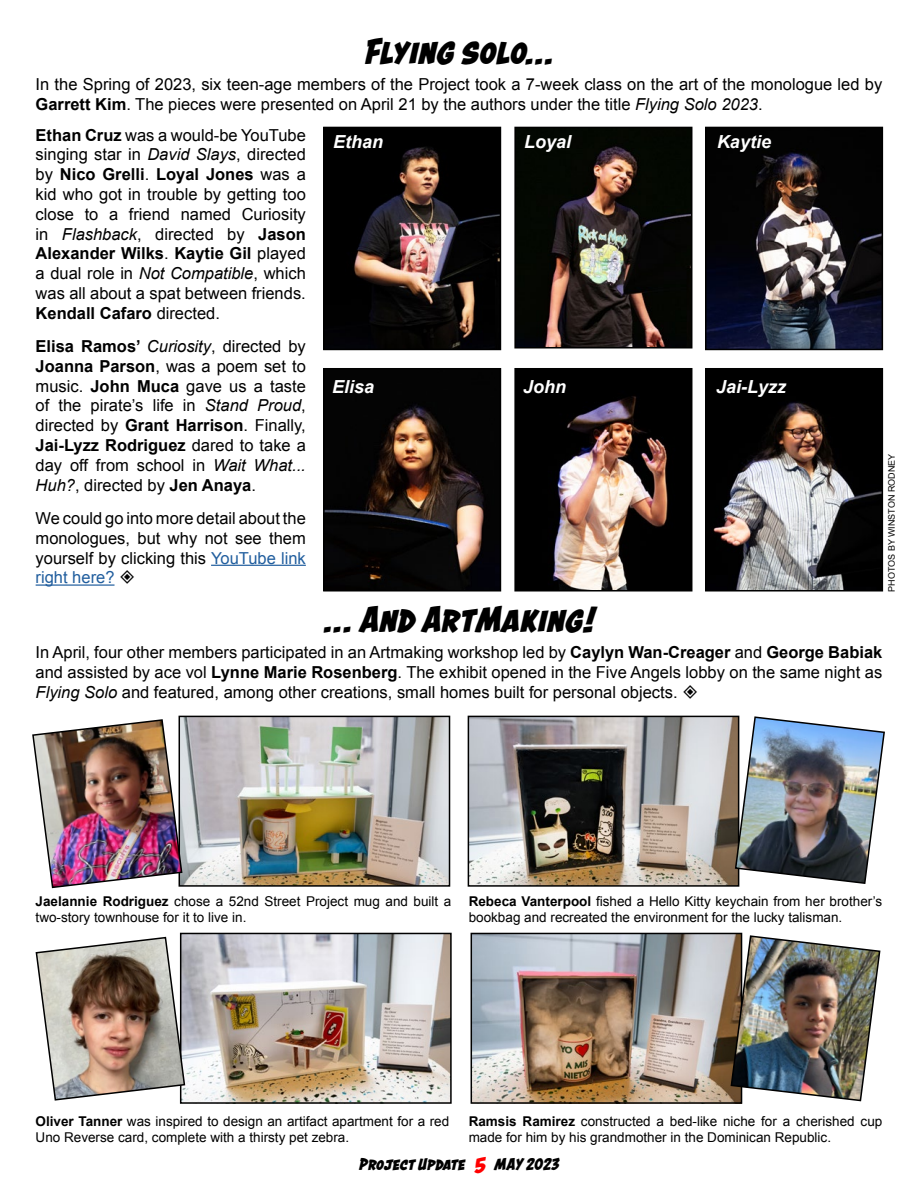
<style>
.page{position:relative;width:918px;height:1188px;background:#fff}
.page>*{position:absolute;margin:0;border:0;box-sizing:border-box;transform-origin:0 0}
.t1{font:italic 700 39px "Astounder Squared BB";color:#000}
.t2{font:italic 700 18px "Arial";color:#fff}
.t3{font:italic 700 18px "Astounder Squared BB";letter-spacing:-.01em;color:#000}
.t4{font:16.5px/19.8px "Arial";color:#000;text-align:justify}
.t5{font:13.5px/16.2px "Arial";color:#000}
.t6{font:9px "Arial";color:#000}
.s1{font-weight:700}
.s2{font-style:italic}
.s3{color:#215e9e}
.s4{font-size:24px;color:#f00}
</style>
<div class="page">
<img style="left:183px;top:719px;width:264px;height:165px">
<div style="left:179px;top:716px;width:271px;height:171px;border:2px solid #000"></div>
<img style="left:32px;top:718px;width:151px;height:171px">
<img style="left:186px;top:936px;width:263px;height:165px">
<div style="left:180px;top:933px;width:272px;height:171px;border:2px solid #000"></div>
<img style="left:35px;top:936px;width:151px;height:165px">
<img style="left:471px;top:719px;width:263px;height:165px">
<div style="left:468px;top:716px;width:271px;height:171px;border:2px solid #000"></div>
<img style="left:474px;top:936px;width:256px;height:165px">
<div style="left:471px;top:933px;width:271px;height:171px;border:2px solid #000"></div>
<img style="left:734px;top:716px;width:151px;height:169px">
<img style="left:730px;top:934px;width:151px;height:168px">
<img style="left:517px;top:130px;width:172px;height:216px">
<div style="left:514px;top:127px;width:178px;height:222px;border:2px solid #000"></div>
<img style="left:708px;top:130px;width:172px;height:217px">
<div style="left:705px;top:127px;width:178px;height:223px;border:2px solid #000"></div>
<img style="left:326px;top:130px;width:172px;height:217px">
<div style="left:323px;top:127px;width:178px;height:223px;border:2px solid #000"></div>
<img style="left:517px;top:371px;width:172px;height:218px">
<div style="left:514px;top:368px;width:178px;height:224px;border:2px solid #000"></div>
<img style="left:708px;top:371px;width:172px;height:218px">
<div style="left:705px;top:368px;width:178px;height:224px;border:2px solid #000"></div>
<img style="left:326px;top:371px;width:172px;height:218px">
<div style="left:323px;top:368px;width:178px;height:224px;border:2px solid #000"></div>
<hr style="left:211px;top:565px;width:95px;height:1px;background:#215e9e">
<hr style="left:36px;top:584px;width:79px;height:2px;background:#215e9e">
<h1 class="t1" style="left:364px;top:28px;width:192px">Flying solo...</h1>
<p class="t4" style="left:36px;top:75px;width:848px">In the Spring of 2023, six teen-age members of the Project took a 7-week class on the art of the monologue led by<br><span class="s1">Garrett Kim</span>. The pieces were presented on April 21 by the authors under the title <span class="s2">Flying Solo 2023</span>.</p>
<p class="t4" style="left:36px;top:125px;width:272px"><span class="s1">Ethan Cruz</span> was a would-be YouTube singing star in <span class="s2">David Slays</span>, directed by <span class="s1">Nico Grelli</span>. <span class="s1">Loyal Jones</span> was a kid who got in trouble by getting too close to a friend named Curiosity in <span class="s2">Flashback</span>, directed by <span class="s1">Jason Alexander Wilks</span>. <span class="s1">Kaytie Gil</span> played a dual role in <span class="s2">Not Compatible</span>, which was all about a spat between friends.<br><span class="s1">Kendall Cafaro</span> directed.</p>
<p class="t4" style="left:36px;top:337px;width:272px"><span class="s1">Elisa Ramos’</span> <span class="s2">Curiosity</span>, directed by <span class="s1">Joanna Parson</span>, was a poem set to music. <span class="s1">John Muca</span> gave us a taste of the pirate’s life in <span class="s2">Stand Proud</span>, directed by <span class="s1">Grant Harrison</span>. Finally, <span class="s1">Jai-Lyzz Rodriguez</span> dared to take a day off from school in <span class="s2">Wait What...<br>Huh?</span>, directed by <span class="s1">Jen Anaya</span>.</p>
<p class="t4" style="left:36px;top:508px;width:272px">We could go into more detail about the monologues, but why not see them yourself by clicking this <span class="s3">YouTube link right here?</span></p>
<p class="t2" style="left:333px;top:130px;width:52px">Ethan</p>
<p class="t2" style="left:524px;top:130px;width:49px">Loyal</p>
<p class="t2" style="left:717px;top:130px;width:56px">Kaytie</p>
<p class="t2" style="left:332px;top:375px;width:44px">Elisa</p>
<p class="t2" style="left:523px;top:375px;width:45px">John</p>
<p class="t2" style="left:716px;top:375px;width:72px">Jai-Lyzz</p>
<p class="t6" style="left:886px;top:592px;width:140px;rotate:-90deg">PHOTOS BY WINSTON RODNEY</p>
<h1 class="t1" style="left:324px;top:596px;width:272px">... And ArtMaking!</h1>
<p class="t4" style="left:36px;top:643px;width:848px">In April, four other members participated in an Artmaking workshop led by <span class="s1">Caylyn Wan-Creager</span> and <span class="s1">George Babiak </span>and assisted by ace vol <span class="s1">Lynne Marie Rosenberg</span>. The exhibit opened in the Five Angels lobby on the same night as <span class="s2">Flying Solo</span> and featured, among other creations, small homes built for personal objects.</p>
<p class="t5" style="left:36px;top:894px;width:417px"><span class="s1">Jaelannie Rodriguez</span> chose a 52nd Street Project mug and built a two-story townhouse for it to live in.</p>
<p class="t5" style="left:469px;top:894px;width:415px"><span class="s1">Rebeca Vanterpool</span> fished a Hello Kitty keychain from her brother’s bookbag and recreated the environment for the lucky talisman.</p>
<p class="t5" style="left:36px;top:1114px;width:415px"><span class="s1">Oliver Tanner</span> was inspired to design an artifact apartment for a red<br>Uno Reverse card, complete with a thirsty pet zebra.</p>
<p class="t5" style="left:469px;top:1114px;width:415px"><span class="s1">Ramsis Ramirez</span> constructed a bed-like niche for a cherished cup made for him by his grandmother in the Dominican Republic.</p>
<p class="t3" style="left:359px;top:1153px;width:202px">Project Update <span class="s4">5</span> MAY 2023</p>
</div>
